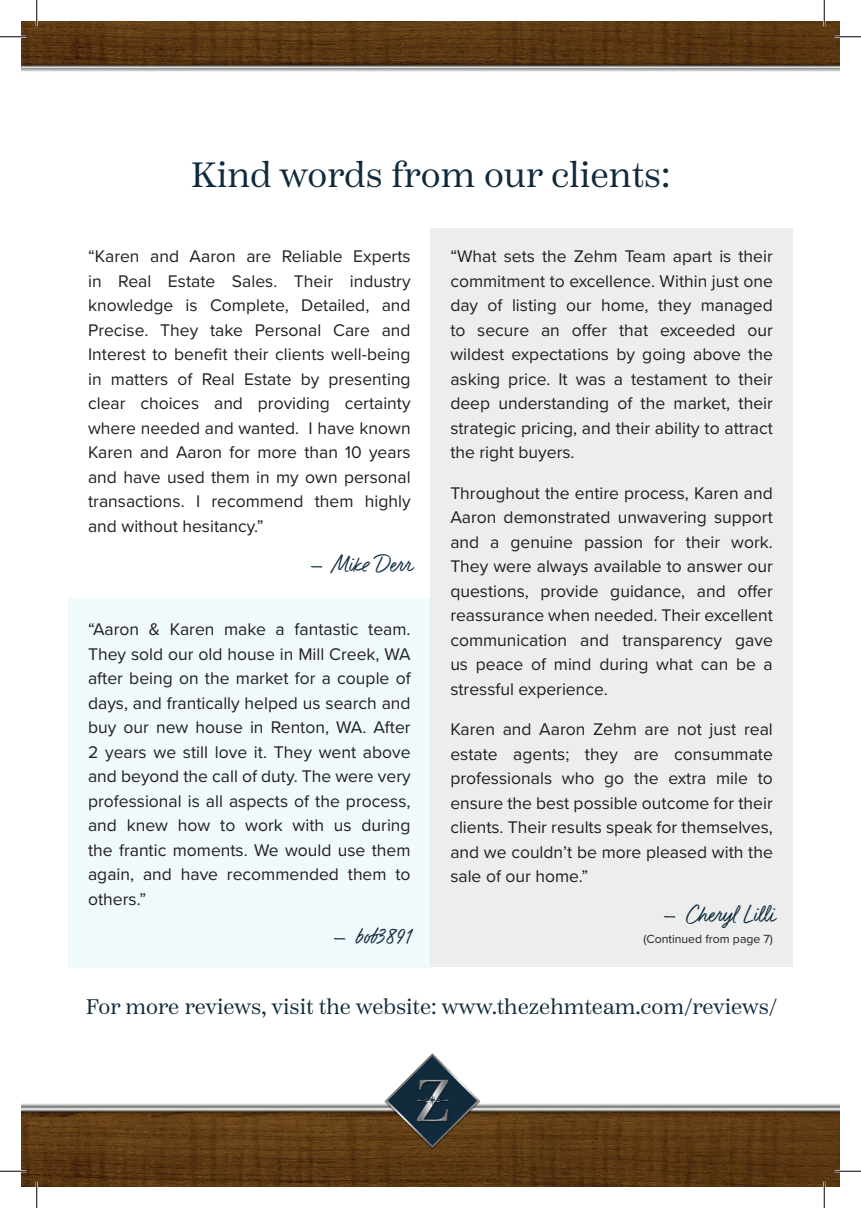
<style>
.page{position:relative;width:861px;height:1208px;background:#fff}
.page>*{position:absolute;margin:0;border:0;box-sizing:border-box;transform-origin:0 0}
.t1{font:35px "Scotch Text";color:#0e2a3c}
.t2{font:26.25px "Felt That";color:#0e2a3c}
.t3{font:21px "Scotch Text";color:#0e2a3c}
.t4{font:17.5px/24.5px "Proxima Nova";color:#231f20;text-align:justify}
.t5{font:12.25px "Proxima Nova";color:#231f20}
</style>
<div class="page">
<img style="left:21px;top:21px;width:819px;height:1165px">
<div style="left:430px;top:228px;width:363px;height:739px;background:#ededed"></div>
<div style="left:68px;top:598px;width:362px;height:369px;background:#f0f9fb"></div>
<img style="left:380px;top:1048px;width:105px;height:104px">
<hr style="left:0;top:36px;width:26px;height:2px;background:#fff">
<hr style="left:835px;top:36px;width:26px;height:2px;background:#fff">
<hr style="left:0;top:1170px;width:26px;height:2px;background:#fff">
<hr style="left:835px;top:1170px;width:26px;height:2px;background:#fff">
<hr style="left:36px;top:0;width:2px;height:26px;background:#fff">
<hr style="left:36px;top:1181px;width:2px;height:27px;background:#fff">
<hr style="left:823px;top:0;width:2px;height:26px;background:#fff">
<hr style="left:823px;top:1181px;width:2px;height:27px;background:#fff">
<svg style="left:0;top:36px;width:26px;height:1px"></svg>
<svg style="left:835px;top:36px;width:26px;height:1px"></svg>
<svg style="left:0;top:1170px;width:26px;height:1px"></svg>
<svg style="left:835px;top:1170px;width:26px;height:1px"></svg>
<svg style="left:36px;top:0;width:1px;height:26px"></svg>
<svg style="left:36px;top:1181px;width:1px;height:27px"></svg>
<svg style="left:824px;top:0;width:1px;height:26px"></svg>
<svg style="left:824px;top:1181px;width:1px;height:27px"></svg>
<h1 class="t1" style="left:191px;top:154px;width:481px">Kind words from our clients:</h1>
<p class="t4" style="left:88px;top:243px;width:324px">“Karen and Aaron are Reliable Experts in Real Estate Sales. Their industry knowledge is Complete, Detailed, and Precise. They take Personal Care and Interest to benefit their clients well-being in matters of Real Estate by presenting clear choices and providing certainty where needed and wanted. I have known Karen and Aaron for more than 10 years and have used them in my own personal transactions. I recommend them highly and without hesitancy.”</p>
<h2 class="t2" style="left:307px;top:548px;width:105px">– Mike Derr</h2>
<p class="t4" style="left:88px;top:616px;width:324px">“Aaron &amp; Karen make a fantastic team.<br>They sold our old house in Mill Creek, WA after being on the market for a couple of days, and frantically helped us search and buy our new house in Renton, WA. After 2 years we still love it. They went above and beyond the call of duty. The were very professional is all aspects of the process, and knew how to work with us during the frantic moments. We would use them again, and have recommended them to others.”</p>
<h2 class="t2" style="left:330px;top:920px;width:82px">– bob3891</h2>
<p class="t4" style="left:450px;top:243px;width:324px">“What sets the Zehm Team apart is their commitment to excellence. Within just one day of listing our home, they managed to secure an offer that exceeded our wildest expectations by going above the asking price. It was a testament to their deep understanding of the market, their strategic pricing, and their ability to attract the right buyers.</p>
<p class="t4" style="left:450px;top:480px;width:324px">Throughout the entire process, Karen and Aaron demonstrated unwavering support and a genuine passion for their work.<br>They were always available to answer our questions, provide guidance, and offer reassurance when needed. Their excellent communication and transparency gave us peace of mind during what can be a stressful experience.</p>
<p class="t4" style="left:450px;top:716px;width:324px">Karen and Aaron Zehm are not just real estate agents; they are consummate professionals who go the extra mile to ensure the best possible outcome for their clients. Their results speak for themselves, and we couldn’t be more pleased with the sale of our home.”</p>
<h2 class="t2" style="left:661px;top:898px;width:115px">– Cheryl Lilli</h2>
<p class="t5" style="left:643px;top:930px;width:131px">(Continued from page 7)</p>
<p class="t3" style="left:86px;top:994px;width:693px">For more reviews, visit the website: www.thezehmteam.com/reviews/</p>
</div>
